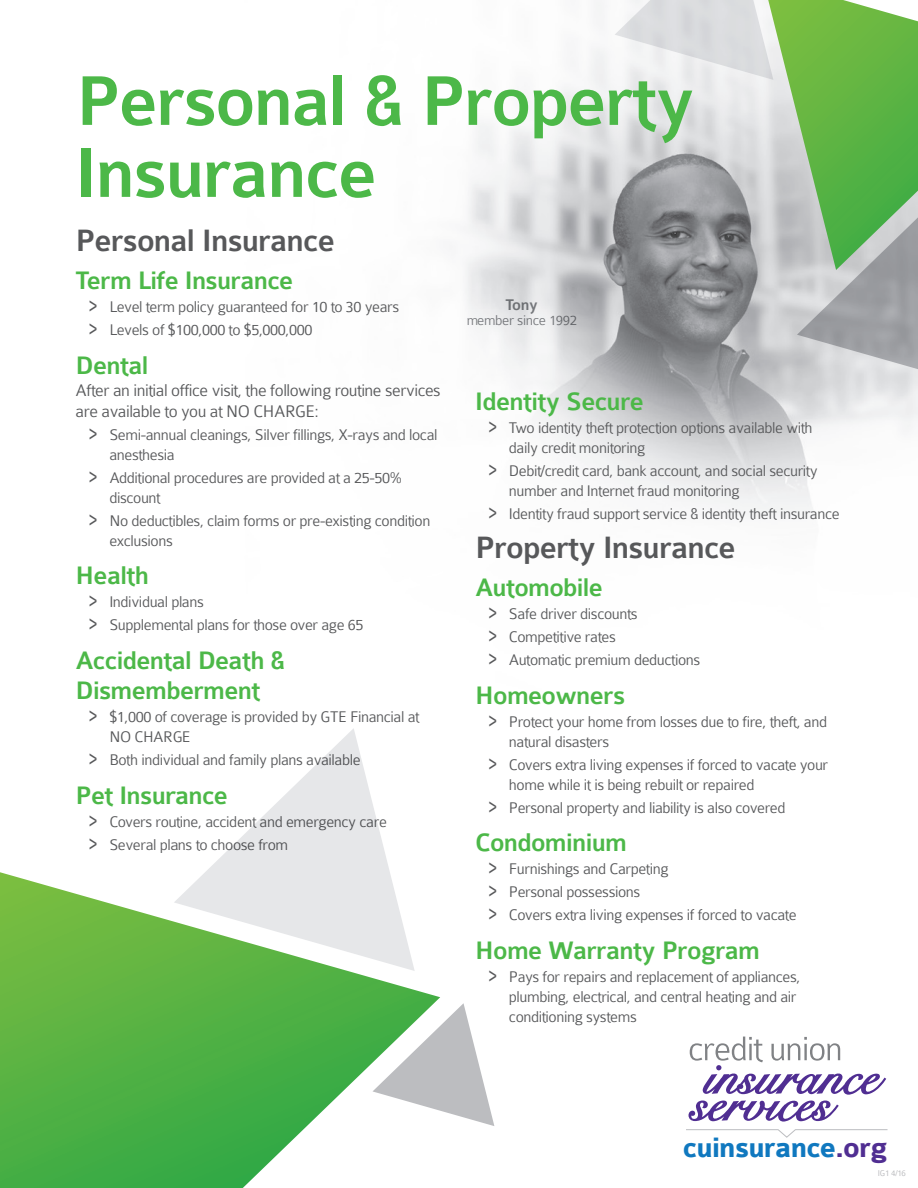
<style>
.page{position:relative;width:918px;height:1188px;background:#fff}
.page>*{position:absolute;margin:0;border:0;box-sizing:border-box;transform-origin:0 0}
.t1{font:500 75px/72px "Colaborate";letter-spacing:-.025em;color:#4cb848}
.t2{font:500 33px "Colaborate";letter-spacing:-.025em;color:#57585a}
.t3{font:700 30px "Colaborate";letter-spacing:-.025em;color:#1078bf}
.t4{font:500 27px/30px "Colaborate";letter-spacing:-.025em;color:#4cb848}
.t5{font:300 18px/21.6px "Colaborate";letter-spacing:-.025em;color:#57585a}
.t6{font:300 16.5px/19.8px "Colaborate";letter-spacing:-.025em;color:#57585a}
.t7{font:500 16.5px "Colaborate";color:#808285}
.t8{font:300 15px "Colaborate";letter-spacing:-.025em;color:#808285}
.t9{font:300 9px "Colaborate";color:#b7b8bb}
.s1{font-size:26.4px}
.s2{color:#502e92}
</style>
<div class="page">
<img style="left:465px;top:2px;width:453px;height:1124px">
<svg style="left:0;top:872px;width:440px;height:316px"></svg>
<svg style="left:373px;top:1003px;width:121px;height:123px"></svg>
<svg style="left:174px;top:728px;width:241px;height:243px;fill:#e6e7e9"></svg>
<svg style="left:615px;top:0;width:303px;height:404px;background:#a6baa2"></svg>
<svg style="left:686px;top:1129px;width:202px;height:9px"></svg>
<svg style="left:689px;top:1037px;width:197px;height:85px"></svg>
<h1 class="t1" style="left:76px;top:67px;width:621px">Personal &amp; Property<br>Insurance</h1>
<h2 class="t2" style="left:76px;top:223px;width:261px">Personal Insurance</h2>
<h3 class="t4" style="left:76px;top:266px;width:219px">Term Life Insurance</h3>
<p class="t6" style="left:89px;top:296px;width:312px;line-height:23.1px"><span class="s1">&gt;</span> Level term policy guaranteed for 10 to 30 years <span class="s1">&gt;</span> Levels of $100,000 to $5,000,000</p>
<h3 class="t4" style="left:76px;top:351px;width:74px">Dental</h3>
<p class="t5" style="left:76px;top:379px;width:367px">After an initial office visit, the following routine services are available to you at NO CHARGE:</p>
<p class="t6" style="left:109px;top:425px;width:330px;text-indent:-20px"><span class="s1">&gt;</span> Semi-annual cleanings, Silver fillings, X-rays and local anesthesia</p>
<p class="t6" style="left:109px;top:468px;width:294px;text-indent:-20px"><span class="s1">&gt;</span> Additional procedures are provided at a 25-50% discount</p>
<p class="t6" style="left:109px;top:511px;width:323px;text-indent:-20px"><span class="s1">&gt;</span> No deductibles, claim forms or pre-existing condition exclusions</p>
<h3 class="t4" style="left:76px;top:561px;width:75px">Health</h3>
<p class="t6" style="left:89px;top:591px;width:276px;line-height:23.1px"><span class="s1">&gt;</span> Individual plans<br><span class="s1">&gt;</span> Supplemental plans for those over age 65</p>
<h3 class="t4" style="left:76px;top:646px;width:211px">Accidental Death &amp;<br>Dismemberment</h3>
<p class="t6" style="left:109px;top:707px;width:312px;text-indent:-20px"><span class="s1">&gt;</span> $1,000 of coverage is provided by GTE Financial at<br>NO CHARGE</p>
<p class="t6" style="left:89px;top:750px;width:273px"><span class="s1">&gt;</span> Both individual and family plans available</p>
<h3 class="t4" style="left:76px;top:781px;width:154px">Pet Insurance</h3>
<p class="t6" style="left:89px;top:810px;width:299px;line-height:23.1px"><span class="s1">&gt;</span> Covers routine, accident and emergency care <span class="s1">&gt;</span> Several plans to choose from</p>
<p class="t7" style="left:505px;top:296px;width:34px">Tony</p>
<p class="t8" style="left:466px;top:312px;width:113px">member since 1992</p>
<h3 class="t4" style="left:475px;top:387px;width:170px">Identity Secure</h3>
<p class="t6" style="left:509px;top:418px;width:305px;text-indent:-20px"><span class="s1">&gt;</span> Two identity theft protection options available with daily credit monitoring</p>
<p class="t6" style="left:509px;top:461px;width:310px;text-indent:-20px"><span class="s1">&gt;</span> Debit/credit card, bank account, and social security number and Internet fraud monitoring</p>
<p class="t6" style="left:489px;top:504px;width:353px"><span class="s1">&gt;</span> Identity fraud support service &amp; identity theft insurance</p>
<h2 class="t2" style="left:475px;top:530px;width:262px">Property Insurance</h2>
<h3 class="t4" style="left:475px;top:573px;width:129px">Automobile</h3>
<p class="t6" style="left:489px;top:603px;width:213px;line-height:23.1px"><span class="s1">&gt;</span> Safe driver discounts<br><span class="s1">&gt;</span> Competitive rates<br><span class="s1">&gt;</span> Automatic premium deductions</p>
<h3 class="t4" style="left:475px;top:681px;width:152px">Homeowners</h3>
<p class="t6" style="left:509px;top:712px;width:320px;text-indent:-20px"><span class="s1">&gt;</span> Protect your home from losses due to fire, theft, and natural disasters</p>
<p class="t6" style="left:509px;top:755px;width:321px;text-indent:-20px"><span class="s1">&gt;</span> Covers extra living expenses if forced to vacate your home while it is being rebuilt or repaired</p>
<p class="t6" style="left:489px;top:798px;width:298px"><span class="s1">&gt;</span> Personal property and liability is also covered</p>
<h3 class="t4" style="left:475px;top:828px;width:153px">Condominium</h3>
<p class="t6" style="left:489px;top:858px;width:309px;line-height:23.1px"><span class="s1">&gt;</span> Furnishings and Carpeting<br><span class="s1">&gt;</span> Personal possessions<br><span class="s1">&gt;</span> Covers extra living expenses if forced to vacate</p>
<h3 class="t4" style="left:475px;top:936px;width:286px">Home Warranty Program</h3>
<p class="t6" style="left:509px;top:967px;width:293px;text-indent:-20px"><span class="s1">&gt;</span> Pays for repairs and replacement of appliances, plumbing, electrical, and central heating and air conditioning systems</p>
<h3 class="t3" style="left:683px;top:1132px;width:206px">cuinsurance<span class="s2">.org</span></h3>
<p class="t9" style="left:878px;top:1168px;width:30px">IG1 4/16</p>
</div>
